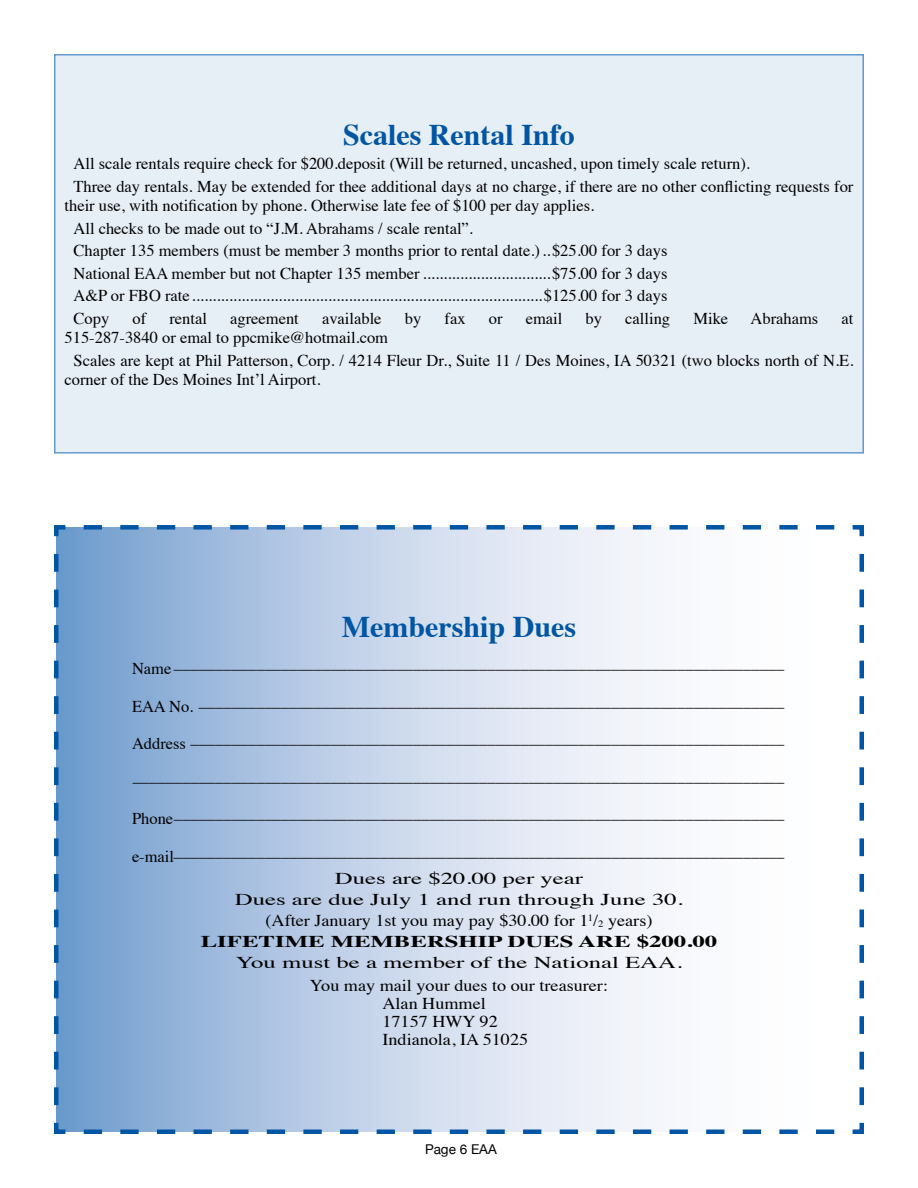
<style>
.page{position:relative;width:918px;height:1188px;background:#fff}
.page>*{position:absolute;margin:0;border:0;box-sizing:border-box;transform-origin:0 0}
.t1{font:700 30px "Times";color:#0055a4}
.t2{font:16.5px/22.5px "Times";color:#000}
.t3{font:16.5px/22.5px "Times";color:#000;text-align:center;scale:1.5 1}
.t4{font:16.5px/18px "Times";color:#000;scale:1.1 1}
.t5{font:700 16.5px "Times";color:#000;scale:1.5 1}
.t6{font:13.5px "Helvetica Neue";color:#000}
.s1{font-size:9.6px}
</style>
<div class="page">
<svg style="left:54px;top:525px;width:810px;height:609px"></svg>
<div style="left:55px;top:55px;width:808px;height:398px;background:#e6eef6"></div>
<div style="left:54px;top:54px;width:810px;height:400px;border:2px solid #69c"></div>
<h1 class="t1" style="left:343px;top:106px;width:233px">Scales Rental Info</h1>
<p class="t2" style="left:74px;top:151px;width:781px">All scale rentals require check for $200.deposit (Will be returned, uncashed, upon timely scale return).<br>Three day rentals. May be extended for thee additional days at no charge, if there are no other conflicting requests for</p>
<p class="t2" style="left:74px;top:193px;width:596px;text-indent:-9px">their use, with notification by phone. Otherwise late fee of $100 per day applies.<br>All checks to be made out to “J.M. Abrahams / scale rental”.<br>Chapter 135 members (must be member 3 months prior to rental date.)..$25.00 for 3 days National EAA member but not Chapter 135 member ...............................$75.00 for 3 days A&amp;P or FBO rate .....................................................................................$125.00 for 3 days Copy</p>
<p class="t2" style="left:132px;top:305px;width:15px">of</p>
<p class="t2" style="left:169px;top:305px;width:39px">rental</p>
<p class="t2" style="left:230px;top:305px;width:70px">agreement</p>
<p class="t2" style="left:322px;top:305px;width:61px">available</p>
<p class="t2" style="left:405px;top:305px;width:18px">by</p>
<p class="t2" style="left:445px;top:305px;width:23px">fax</p>
<p class="t2" style="left:489px;top:305px;width:15px">or</p>
<p class="t2" style="left:526px;top:305px;width:38px">email</p>
<p class="t2" style="left:586px;top:305px;width:18px">by</p>
<p class="t2" style="left:625px;top:305px;width:46px">calling</p>
<p class="t2" style="left:693px;top:305px;width:36px">Mike</p>
<p class="t2" style="left:751px;top:305px;width:69px">Abrahams</p>
<p class="t2" style="left:842px;top:305px;width:13px">at</p>
<p class="t2" style="left:74px;top:325px;width:781px;text-indent:-9px">515-287-3840 or emal to ppcmike@hotmail.com<br>Scales are kept at Phil Patterson, Corp. / 4214 Fleur Dr., Suite 11 / Des Moines, IA 50321 (two blocks north of N.E.</p>
<p class="t2" style="left:65px;top:367px;width:258px">corner of the Des Moines Int’l Airport.</p>
<h1 class="t1" style="left:342px;top:598px;width:236px">Membership Dues</h1>
<p class="t2" style="left:132px;top:656px;width:654px">Name ––––––––––––––––––––––––––––––––––––––––––––––––––––––––––––––––––––––––––</p>
<p class="t2" style="left:132px;top:694px;width:654px">EAA No. –––––––––––––––––––––––––––––––––––––––––––––––––––––––––––––––––––––––</p>
<p class="t2" style="left:132px;top:731px;width:654px">Address ––––––––––––––––––––––––––––––––––––––––––––––––––––––––––––––––––––––––</p>
<p class="t2" style="left:133px;top:769px;width:653px">–––––––––––––––––––––––––––––––––––––––––––––––––––––––––––––––––––––––––––––––</p>
<p class="t2" style="left:132px;top:806px;width:654px">Phone––––––––––––––––––––––––––––––––––––––––––––––––––––––––––––––––––––––––––</p>
<p class="t2" style="left:132px;top:844px;width:654px;text-align:center">e-mail––––––––––––––––––––––––––––––––––––––––––––––––––––––––––––––––––––––––––<br>Dues are $20.00 per year</p>
<p class="t3" style="left:235px;top:887px;width:300px">Dues are due July 1 and run through June 30.</p>
<p class="t4" style="left:266px;top:910px;width:353px">(After January 1st you may pay $30.00 for 1<sup>1</sup>/<span class="s1">2</span> years)</p>
<p class="t5" style="left:201px;top:926px;width:70px">Lifetime</p>
<p class="t5" style="left:331px;top:926px;width:29px">Members</p>
<p class="t5" style="left:459px;top:926px;width:67px">hip Dues</p>
<p class="t5" style="left:578px;top:926px;width:13px">are</p>
<p class="t5" style="left:637px;top:926px;width:55px">$200.00</p>
<p class="t3" style="left:236px;top:950px;width:299px">You must be a member of the National EAA.<br>You may mail your dues to our treasurer:</p>
<p class="t4" style="left:382px;top:993px;width:134px">Alan Hummel<br>17157 HWY 92<br>Indianola, IA 51025</p>
<p class="t6" style="left:425px;top:1142px;width:73px">Page 6 EAA</p>
</div>
